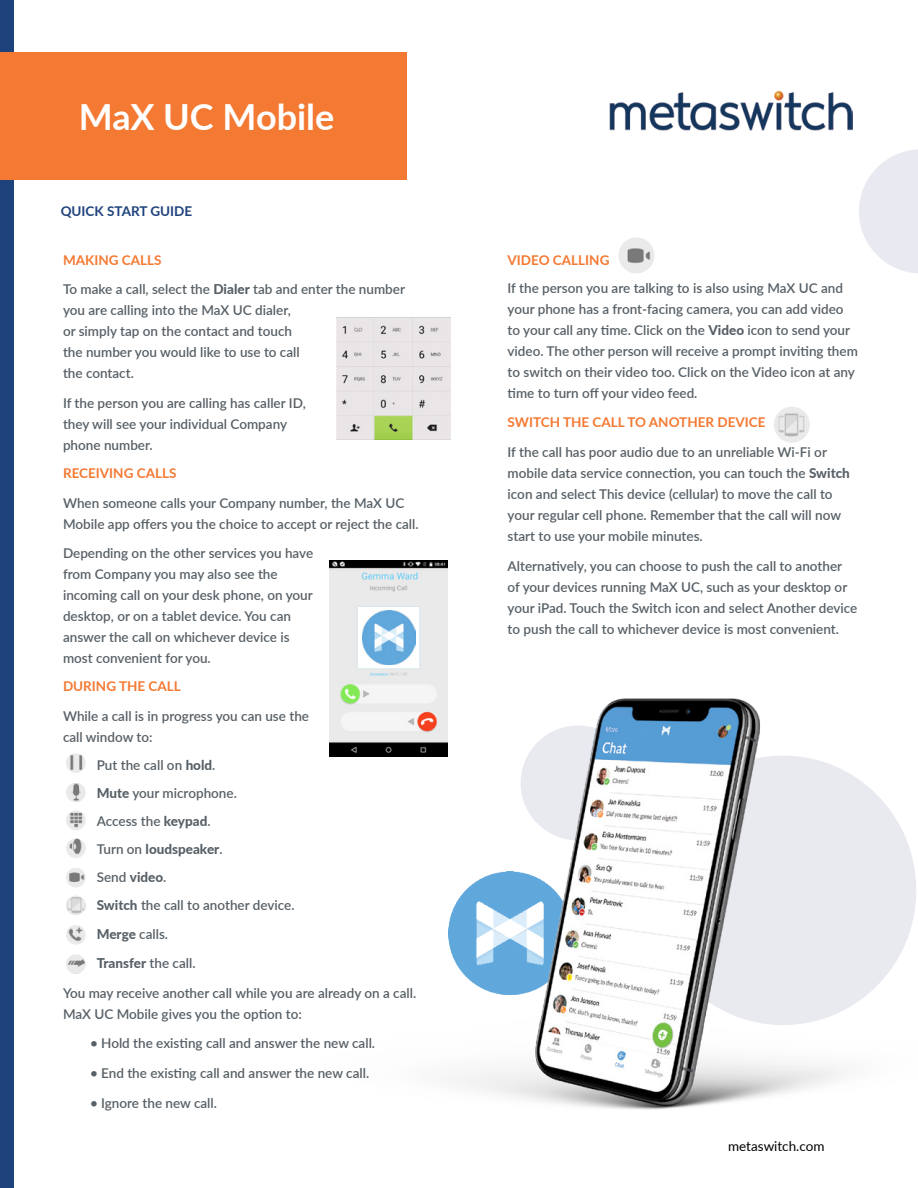
<style>
.page{position:relative;width:918px;height:1188px;background:#fff}
.page>*{position:absolute;margin:0;border:0;box-sizing:border-box;transform-origin:0 0}
.t1{font:700 36px "Lato";color:#fff}
.t2{font:600 13.5px/21px "Lato";color:#576066}
.t3{font:700 13.5px "Lato";color:#f47932}
.t4{font:700 13.5px "Lato";color:#1e427c}
.t5{font:13.5px "Lato";color:#000}
.s1{font-weight:700;color:#f47932}
.s2{font-weight:800}
</style>
<div class="page">
<img style="left:329px;top:560px;width:587px;height:550px">
<div style="left:0;top:0;width:14px;height:1188px;background:#1e427c"></div>
<svg style="left:859px;top:149px;width:59px;height:124px"></svg>
<img style="left:610px;top:91px;width:242px;height:39px">
<img style="left:337px;top:317px;width:114px;height:123px">
<img style="left:330px;top:561px;width:117px;height:196px">
<div style="left:358px;top:608px;width:61px;height:60px;background:#fff"></div>
<img style="left:362px;top:611px;width:53px;height:53px">
<img style="left:66px;top:753px;width:20px;height:20px;border-radius:10px">
<img style="left:66px;top:783px;width:20px;height:19px">
<img style="left:66px;top:810px;width:20px;height:20px;border-radius:10px">
<img style="left:66px;top:838px;width:20px;height:20px;border-radius:10px">
<img style="left:66px;top:868px;width:20px;height:19px">
<img style="left:66px;top:896px;width:20px;height:19px;border-radius:10px">
<img style="left:66px;top:925px;width:20px;height:20px">
<img style="left:66px;top:955px;width:20px;height:19px">
<img style="left:774px;top:407px;width:36px;height:36px;border-radius:18px">
<img style="left:618px;top:237px;width:36px;height:36px;border-radius:18px">
<div style="left:0;top:52px;width:406px;height:128px;background:#f47932"></div>
<h1 class="t1" style="left:79px;top:91px;width:257px">MaX UC Mobile</h1>
<p class="t4" style="left:61px;top:201px;width:133px">QUICK START GUIDE</p>
<p class="t2" style="left:63px;top:244px;width:344px;line-height:29.7px"><span class="s1">MAKING CALLS<br></span>To make a call, select the <span class="s2">Dialer</span> tab and enter the number</p>
<p class="t2" style="left:63px;top:299px;width:238px">you are calling into the MaX UC dialer, or simply tap on the contact and touch the number you would like to use to call the contact.</p>
<p class="t2" style="left:63px;top:392px;width:244px">If the person you are calling has caller ID, they will see your individual Company phone number.</p>
<p class="t3" style="left:63px;top:463px;width:115px">RECEIVING CALLS</p>
<p class="t2" style="left:63px;top:492px;width:357px">When someone calls your Company number, the MaX UC<br>Mobile app offers you the choice to accept or reject the call.</p>
<p class="t2" style="left:63px;top:542px;width:252px">Depending on the other services you have from Company you may also see the incoming call on your desk phone, on your desktop, or on a tablet device. You can answer the call on whichever device is most convenient for you.</p>
<p class="t3" style="left:63px;top:676px;width:119px">DURING THE CALL</p>
<p class="t2" style="left:63px;top:705px;width:248px">While a call is in progress you can use the call window to:</p>
<p class="t2" style="left:97px;top:750px;width:199px;line-height:28.2px">Put the call on <span class="s2">hold</span>.<br><span class="s2">Mute</span> your microphone.<br>Access the <span class="s2">keypad</span>.<br>Turn on <span class="s2">loudspeaker</span>.<br>Send <span class="s2">video</span>.<br><span class="s2">Switch</span> the call to another device.<br><span class="s2">Merge</span> calls.</p>
<p class="t2" style="left:63px;top:948px;width:355px;line-height:29.7px;text-indent:34px"><span class="s2">Transfer</span> the call.<br>You may receive another call while you are already on a call.</p>
<p class="t2" style="left:63px;top:1003px;width:240px">MaX UC Mobile gives you the option to:</p>
<p class="t2" style="left:90px;top:1033px;width:287px">• Hold the existing call and answer the new call.</p>
<p class="t2" style="left:90px;top:1062px;width:281px">• End the existing call and answer the new call.</p>
<p class="t2" style="left:90px;top:1092px;width:128px">• Ignore the new call.</p>
<p class="t3" style="left:508px;top:250px;width:103px">VIDEO CALLING</p>
<p class="t2" style="left:508px;top:277px;width:352px">If the person you are talking to is also using MaX UC and your phone has a front-facing camera, you can add video to your call any time. Click on the <span class="s2">Video</span> icon to send your video. The other person will receive a prompt inviting them to switch on their video too. Click on the Video icon at any time to turn off your video feed.</p>
<p class="t3" style="left:508px;top:412px;width:260px">SWITCH THE CALL TO ANOTHER DEVICE</p>
<p class="t2" style="left:508px;top:441px;width:344px">If the call has poor audio due to an unreliable Wi-Fi or mobile data service connection, you can touch the <span class="s2">Switch </span>icon and select This device (cellular) to move the call to your regular cell phone. Remember that the call will now start to use your mobile minutes.</p>
<p class="t2" style="left:508px;top:555px;width:351px">Alternatively, you can choose to push the call to another of your devices running MaX UC, such as your desktop or your iPad. Touch the Switch icon and select Another device to push the call to whichever device is most convenient.</p>
<p class="t5" style="left:728px;top:1137px;width:98px">metaswitch.com</p>
</div>
